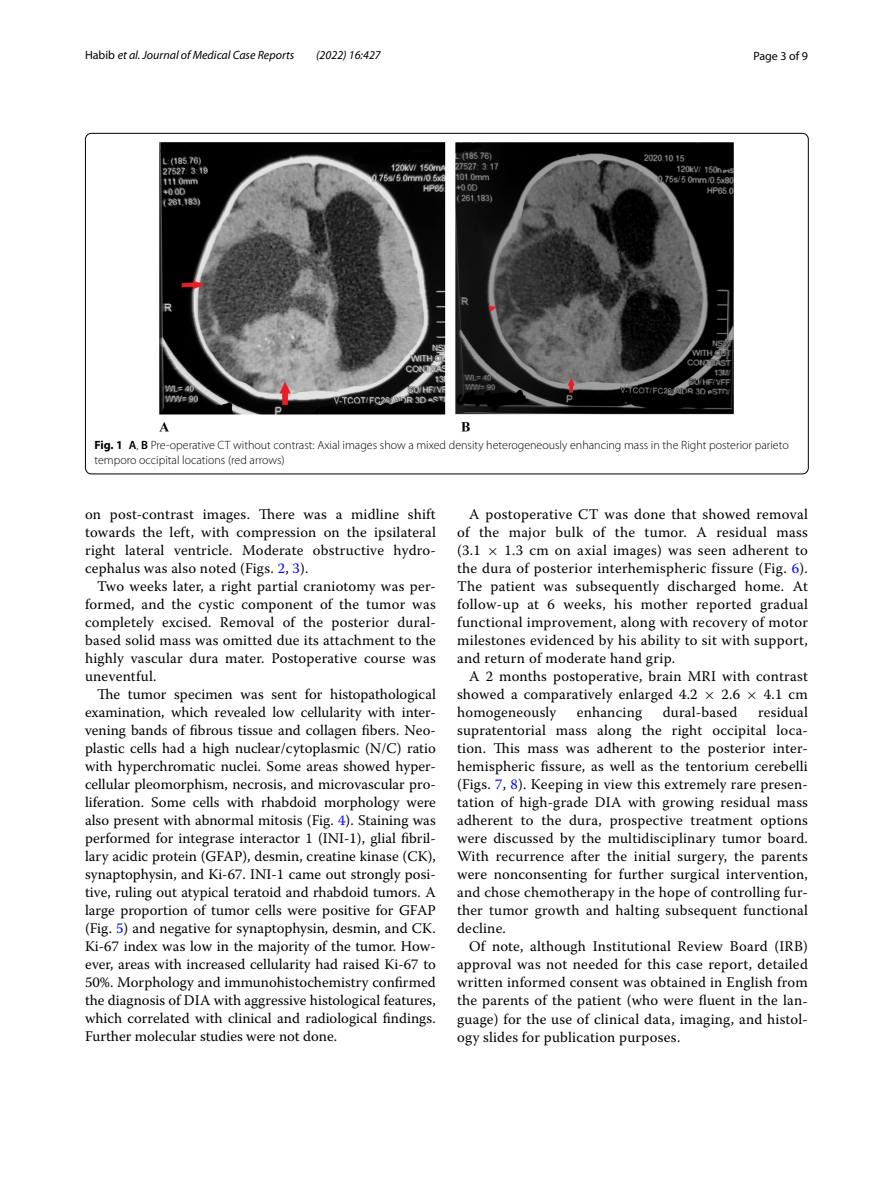
<style>
.page{position:relative;width:893px;height:1187px;background:#fff}
.page>*{position:absolute;margin:0;border:0;box-sizing:border-box;transform-origin:0 0}
.t1{font:14.7px/18px "Warnock Pro";letter-spacing:.015em;color:#000;text-align:justify}
.t2{font:300 12px/15px "Myriad Pro";color:#000}
.t3{font:italic 12px "Myriad Pro";color:#000}
.t4{font:12px "Myriad Pro";color:#000}
.s1{font-style:normal}
.s2{font-weight:700}
.s3{font-weight:600}
.s4{color:#00f}
.s5{font-family:"MTSY"}
</style>
<div class="page">
<img style="left:160px;top:142px;width:574px;height:290px">
<p class="t3" style="left:85px;top:48px;width:211px"><span class="s1">Habib</span> et al. Journal of Medical Case Reports</p>
<p class="t3" style="left:316px;top:48px;width:66px">(2022) 16:427</p>
<p class="t4" style="left:753px;top:48px;width:56px">Page 3 of 9</p>
<p class="t2" style="left:94px;top:437px;width:696px"><span class="s2">Fig. 1</span> <span class="s3">A</span>, <span class="s3">B</span> Pre-operative CT without contrast: Axial images show a mixed density heterogeneously enhancing mass in the Right posterior parieto temporo occipital locations (red arrows)</p>
<p class="t1" style="left:85px;top:505px;width:352px">on post-contrast images. There was a midline shift towards the left, with compression on the ipsilateral right lateral ventricle. Moderate obstructive hydro&shy;cephalus was also noted (Figs. <span class="s4">2</span>, <span class="s4">3</span>).</p>
<p class="t1" style="left:85px;top:577px;width:352px;text-indent:12px">Two weeks later, a right partial craniotomy was per&shy;formed, and the cystic component of the tumor was completely excised. Removal of the posterior dural&shy;based solid mass was omitted due its attachment to the highly vascular dura mater. Postoperative course was uneventful.</p>
<p class="t1" style="left:85px;top:685px;width:352px;text-indent:12px">The tumor specimen was sent for histopathological examination, which revealed low cellularity with inter&shy;vening bands of fibrous tissue and collagen fibers. Neo&shy;plastic cells had a high nuclear/cytoplasmic (N/C) ratio with hyperchromatic nuclei. Some areas showed hyper&shy;cellular pleomorphism, necrosis, and microvascular pro&shy;liferation. Some cells with rhabdoid morphology were also present with abnormal mitosis (Fig. <span class="s4">4</span>). Staining was performed for integrase interactor 1 (INI-1), glial fibril&shy;lary acidic protein (GFAP), desmin, creatine kinase (CK), synaptophysin, and Ki-67. INI-1 came out strongly posi&shy;tive, ruling out atypical teratoid and rhabdoid tumors. A large proportion of tumor cells were positive for GFAP (Fig. <span class="s4">5</span>) and negative for synaptophysin, desmin, and CK.<br>Ki-67 index was low in the majority of the tumor. How&shy;ever, areas with increased cellularity had raised Ki-67 to 50%. Morphology and immunohistochemistry confirmed the diagnosis of DIA with aggressive histological features, which correlated with clinical and radiological findings.<br>Further molecular studies were not done.</p>
<p class="t1" style="left:457px;top:505px;width:352px;text-indent:12px">A postoperative CT was done that showed removal of the major bulk of the tumor. A residual mass (3.1 <span class="s5">×</span> 1.3 cm on axial images) was seen adherent to the dura of posterior interhemispheric fissure (Fig. <span class="s4">6</span>).<br>The patient was subsequently discharged home. At follow-up at 6 weeks, his mother reported gradual functional improvement, along with recovery of motor milestones evidenced by his ability to sit with support, and return of moderate hand grip.</p>
<p class="t1" style="left:457px;top:667px;width:352px;text-indent:12px">A 2 months postoperative, brain MRI with contrast showed a comparatively enlarged 4.2 <span class="s5">×</span> 2.6 <span class="s5">×</span> 4.1 cm homogeneously</p>
<p class="t1" style="left:457px;top:703px;width:352px;text-indent:301px">residual supratentorial mass along the right occipital loca&shy;tion. This mass was adherent to the posterior inter&shy;hemispheric fissure, as well as the tentorium cerebelli (Figs. <span class="s4">7</span>, <span class="s4">8</span>). Keeping in view this extremely rare presen&shy;tation of high-grade DIA with growing residual mass adherent to the dura, prospective treatment options were discussed by the multidisciplinary tumor board.<br>With recurrence after the initial surgery, the parents were nonconsenting for further surgical intervention, and chose chemotherapy in the hope of controlling fur&shy;ther tumor growth and halting subsequent functional decline.</p>
<p class="t1" style="left:457px;top:937px;width:352px;text-indent:12px">Of note, although Institutional Review Board (IRB) approval was not needed for this case report, detailed written informed consent was obtained in English from the parents of the patient (who were fluent in the lan&shy;guage) for the use of clinical data, imaging, and histol&shy;ogy slides for publication purposes.</p>
<p class="t1" style="left:577px;top:703px;width:67px">enhancing</p>
<p class="t1" style="left:663px;top:703px;width:76px">dural-based</p>
</div>
